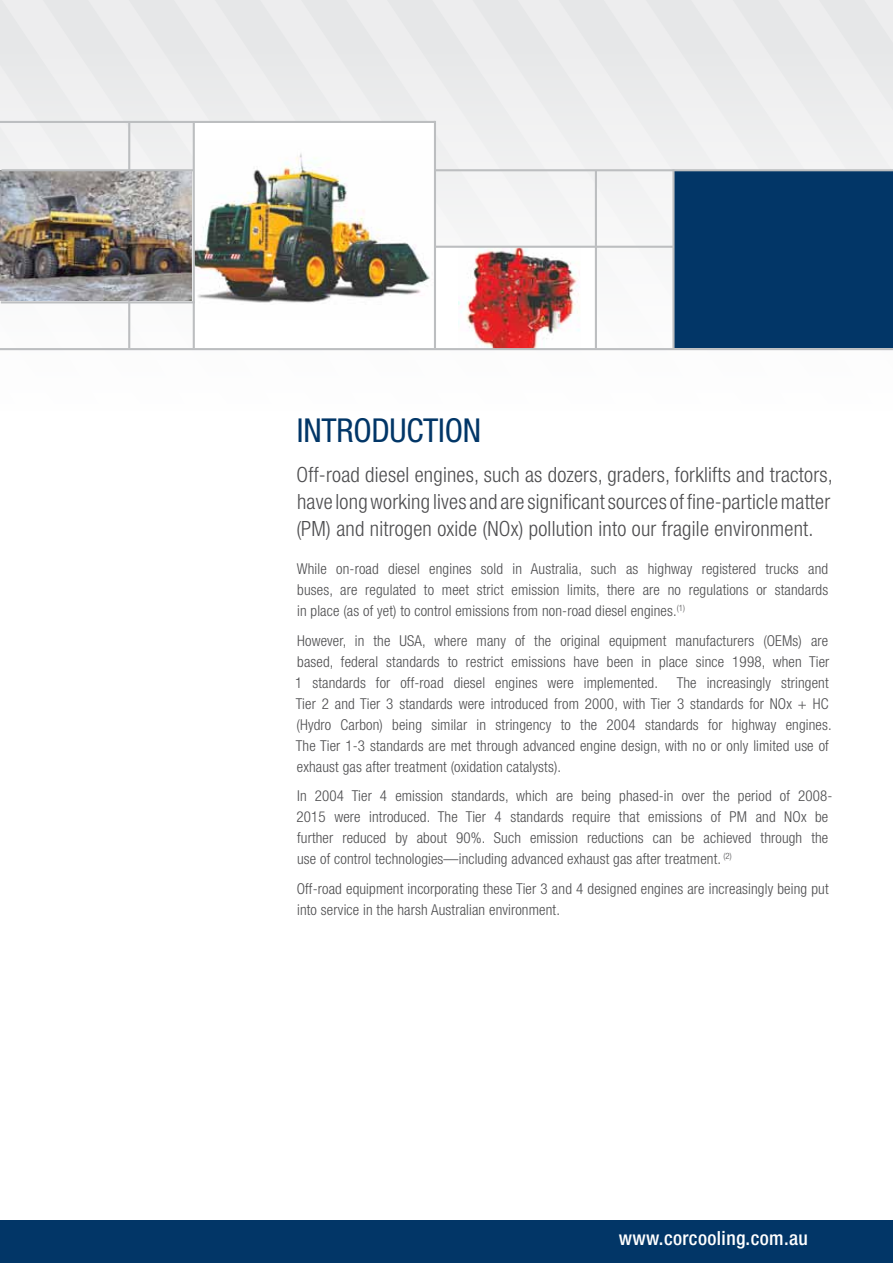
<style>
.page{position:relative;width:893px;height:1263px;background:#fff}
.page>*{position:absolute;margin:0;border:0;box-sizing:border-box;transform-origin:0 0}
.t1{font:condensed 33px "Helvetica Neue LT Std";color:#023667}
.t2{font:300 condensed 21px/27px "Helvetica Neue LT Std";letter-spacing:.01em;color:#4d4d4f}
.t3{font:500 condensed 19.5px "Helvetica Neue LT Std";letter-spacing:.02em;color:#fff}
.t4{font:300 condensed 15px/21px "Helvetica Neue LT Std";letter-spacing:.01em;color:#4d4d4f}
</style>
<div class="page">
<svg style="left:621px;top:0;width:16px;height:351px;fill:#f2f2f3"></svg>
<svg style="left:534px;top:0;width:87px;height:351px;fill:#f0f0f1"></svg>
<svg style="left:637px;top:0;width:87px;height:351px;fill:#efeff0"></svg>
<svg style="left:448px;top:0;width:86px;height:351px;fill:#efeff0"></svg>
<div style="left:363px;top:0;width:85px;height:351px;background:#ededee"></div>
<div style="left:276px;top:0;width:87px;height:351px;background:#ececed"></div>
<div style="left:0;top:0;width:276px;height:351px;background:#ebebec"></div>
<svg style="left:0;top:108px;width:190px;height:243px;fill:#f1f1f2"></svg>
<svg style="left:0;top:301px;width:104px;height:50px"></svg>
<div style="left:724px;top:0;width:33px;height:351px;background:#ededee"></div>
<div style="left:757px;top:0;width:136px;height:351px;background:#ededee"></div>
<div style="left:0;top:1220px;width:893px;height:43px;background:#023667"></div>
<hr style="left:128px;top:122px;width:2px;height:226px;background:#bcbec0">
<div style="left:673px;top:170px;width:220px;height:178px;background:#023667"></div>
<div style="left:435px;top:246px;width:161px;height:103px;background:#fff"></div>
<img style="left:459px;top:248px;width:121px;height:100px">
<img style="left:0;top:171px;width:192px;height:130px">
<div style="left:194px;top:122px;width:241px;height:227px;background:#fff"></div>
<img style="left:195px;top:153px;width:239px;height:150px">
<hr style="left:435px;top:246px;width:238px;height:2px;background:#bcbec0">
<hr style="left:595px;top:170px;width:2px;height:178px;background:#bcbec0">
<hr style="left:672px;top:169px;width:2px;height:179px;background:#bcbec0">
<hr style="left:434px;top:121px;width:2px;height:227px;background:#bcbec0">
<hr style="left:193px;top:122px;width:2px;height:226px;background:#bcbec0">
<hr style="left:1px;top:169px;width:193px;height:2px;background:#bcbec0">
<hr style="left:1px;top:301px;width:194px;height:2px;background:#bcbec0">
<hr style="left:435px;top:169px;width:458px;height:2px;background:#bcbec0">
<hr style="left:0;top:121px;width:435px;height:2px;background:#bcbec0">
<hr style="left:0;top:348px;width:893px;height:2px;background:#bcbec0">
<h1 class="t1" style="left:297px;top:412px;width:24px">INTRO</h1>
<h1 class="t1" style="left:371px;top:412px;width:34px">DUCTION</h1>
<h2 class="t2" style="left:296px;top:461px;width:538px">Off-road diesel engines, such as dozers, graders, forklifts and tractors, have long working lives and are significant sources of fine-particle matter (PM) and nitrogen oxide (NOx) pollution into our fragile environment.</h2>
<p class="t4" style="left:297px;top:558px;width:533px;text-align:justify">While on-road diesel engines sold in Australia, such as highway registered trucks and buses, are regulated to meet strict emission limits, there are no regulations or standards in place (as of yet) to control emissions from non-road diesel engines.<sup>(1)</sup></p>
<p class="t4" style="left:295px;top:630px;width:538px">However, in the USA, where many of the original equipment manufacturers (OEMs) are based, federal standards to restrict emissions have been in place since 1998, when Tier 1 standards for off-road diesel engines were implemented. The increasingly stringent Tier 2 and Tier 3 standards were introduced from 2000, with Tier 3 standards for NOx + HC (Hydro Carbon) being similar in stringency to the 2004 standards for highway engines.<br>The Tier 1-3 standards are met through advanced engine design, with no or only limited use of exhaust gas after treatment (oxidation catalysts).</p>
<p class="t4" style="left:297px;top:785px;width:537px">In 2004 Tier 4 emission standards, which are being phased-in over the period of 2008- 2015 were introduced. The Tier 4 standards require that emissions of PM and NOx be further reduced by about 90%. Such emission reductions can be achieved through the use of control technologies—including advanced exhaust gas after treatment. <sup>(2)</sup></p>
<p class="t4" style="left:297px;top:878px;width:533px">Off-road equipment incorporating these Tier 3 and 4 designed engines are increasingly being put into service in the harsh Australian environment.</p>
<h3 class="t3" style="left:619px;top:1226px;width:191px">www.corcooling.com.au</h3>
</div>
